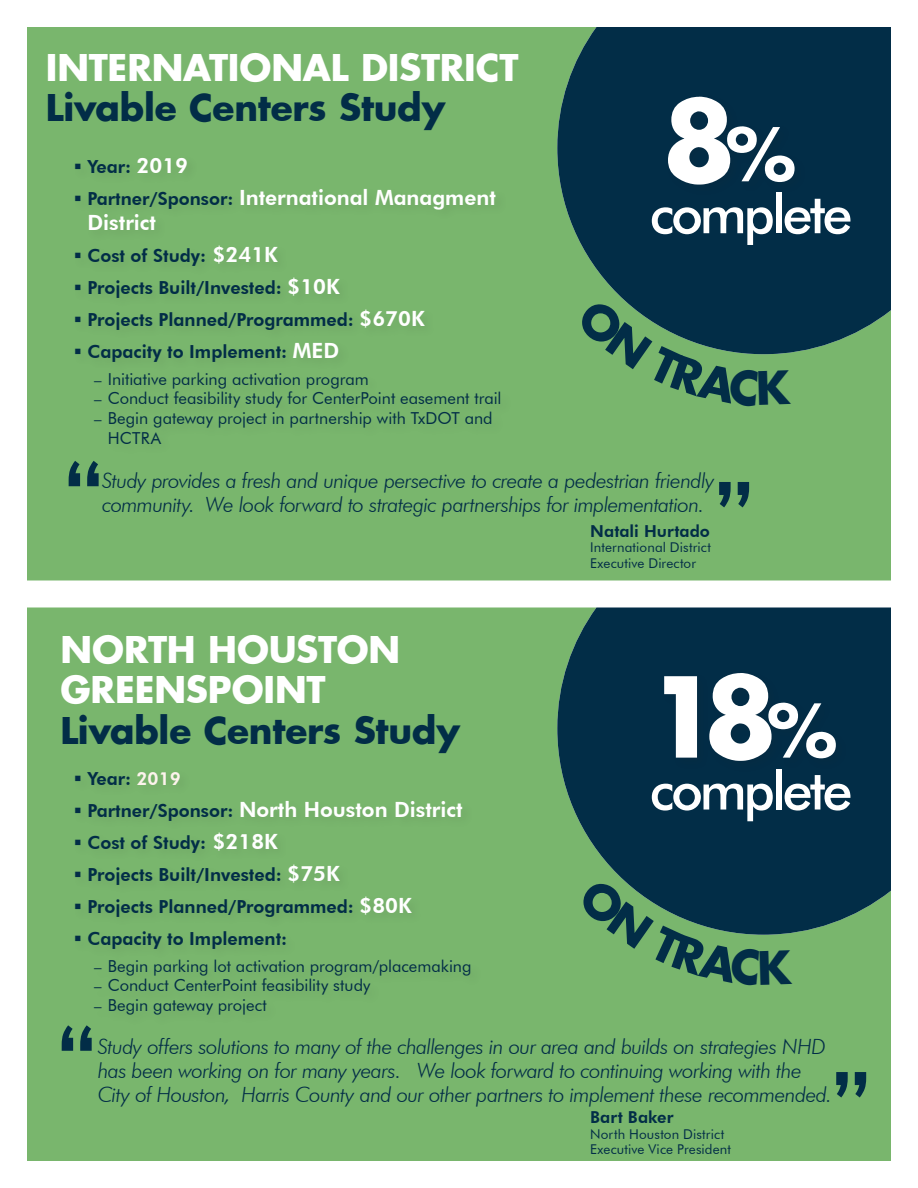
<style>
.page{position:relative;width:918px;height:1188px;background:#fff}
.page>*{position:absolute;margin:0;border:0;box-sizing:border-box;transform-origin:0 0}
.t1{font:700 108px "Futura";color:#fff}
.t2{font:500 54px "Futura BT";letter-spacing:-.06em;color:#fff}
.t3{font:700 36px "Futura";letter-spacing:-.005em;color:#fff}
.t4{font:700 36px "Futura";letter-spacing:-.005em;color:#022d47}
.t5{font:italic 300 21px/24.2px "Futura BT";letter-spacing:-.03em;color:#022d47}
.t6{font:800 21px/25.2px "Futura BT";color:#fff}
.t7{font:800 18px "Futura BT";color:#022d47}
.t8{font:16.5px/19.8px "Futura BT";color:#022d47}
.t9{font:800 16.5px "Futura BT";letter-spacing:.005em;color:#022d47}
.t10{font:13.5px "Futura BT";letter-spacing:.01em;color:#022d47}
.s1{font-size:21px;color:#fff}
.s2{font-size:18px;color:#022d47}
.s3{font-size:15px}
.s4{font-size:72px}
.s5{color:#fdf3ed}
</style>
<div class="page">
<div style="left:27px;top:27px;width:864px;height:553px;background:#79b66d"></div>
<svg style="left:557px;top:27px;width:334px;height:327px;background:#0d394a"></svg>
<div style="left:27px;top:608px;width:864px;height:553px;background:#79b66d"></div>
<svg style="left:557px;top:608px;width:334px;height:327px;background:#0d3a4a"></svg>
<div style="left:72px;top:155px;width:441px;height:301px;background:#79b66d"></div>
<div style="left:665px;top:93px;width:142px;height:104px;background:#022c46"></div>
<div style="left:72px;top:770px;width:411px;height:257px;background:#79b66d"></div>
<div style="left:661px;top:669px;width:187px;height:105px;background:#022c46"></div>
<svg style="left:69px;top:461px;width:30px;height:25px"></svg>
<svg style="left:719px;top:482px;width:30px;height:25px"></svg>
<svg style="left:62px;top:1025px;width:30px;height:26px"></svg>
<svg style="left:836px;top:1072px;width:30px;height:26px"></svg>
<svg style="left:575px;top:297px;width:216px;height:109px;background:#548c61"></svg>
<svg style="left:576px;top:876px;width:217px;height:110px;background:#538a61"></svg>
<p class="t3" style="left:46px;top:42px;width:474px">INTERNATIONAL DISTRICT</p>
<p class="t4" style="left:46px;top:83px;width:401px">Livable Centers Study</p>
<p class="t7" style="left:87px;top:156px;width:102px">Year: <span class="s1">2019</span></p>
<p class="t6" style="left:87px;top:185px;width:410px"><span class="s2">Partner/Sponsor:</span> International Managment<br>District</p>
<p class="t7" style="left:87px;top:245px;width:192px">Cost of Study: <span class="s1">$241K</span></p>
<p class="t7" style="left:87px;top:277px;width:254px">Projects Built/Invested: <span class="s1">$10K</span></p>
<p class="t7" style="left:87px;top:309px;width:339px">Projects Planned/Programmed: <span class="s1">$670K</span></p>
<p class="t7" style="left:87px;top:341px;width:253px">Capacity to Implement: <span class="s1">MED</span></p>
<p class="t8" style="left:94px;top:369px;width:276px"><span class="s3">–</span> Initiative parking activation program</p>
<p class="t8" style="left:94px;top:388px;width:409px"><span class="s3">–</span> Conduct feasibility study for CenterPoint easement trail</p>
<p class="t8" style="left:108px;top:408px;width:387px;text-indent:-14px"><span class="s3">–</span> Begin gateway project in partnership with TxDOT and<br>HCTRA</p>
<p class="t1" style="left:662px;top:66px;width:135px">8<span class="s4">%</span></p>
<p class="t2" style="left:650px;top:181px;width:204px">complete</p>
<p class="t5" style="left:102px;top:468px;width:614px">Study provides a fresh and unique persective to create a pedestrian friendly community. We look forward to strategic partnerships for implementation.</p>
<p class="t3" style="left:60px;top:624px;width:341px">NORTH HOUSTON</p>
<p class="t3" style="left:60px;top:665px;width:267px">GREENSPOINT</p>
<p class="t4" style="left:60px;top:705px;width:401px">Livable Centers Study</p>
<p class="t7" style="left:87px;top:768px;width:95px">Year: <span class="s5">2019</span></p>
<p class="t6" style="left:87px;top:797px;width:377px"><span class="s2">Partner/Sponsor:</span> North Houston District</p>
<p class="t7" style="left:87px;top:832px;width:192px">Cost of Study: <span class="s1">$218K</span></p>
<p class="t7" style="left:87px;top:864px;width:254px">Projects Built/Invested: <span class="s1">$75K</span></p>
<p class="t7" style="left:87px;top:896px;width:326px">Projects Planned/Programmed: <span class="s1">$80K</span></p>
<p class="t7" style="left:87px;top:928px;width:201px">Capacity to Implement:</p>
<p class="t8" style="left:94px;top:956px;width:379px"><span class="s3">–</span> Begin parking lot activation program/placemaking</p>
<p class="t8" style="left:94px;top:976px;width:278px"><span class="s3">–</span> Conduct CenterPoint feasibility study</p>
<p class="t8" style="left:94px;top:995px;width:174px"><span class="s3">–</span> Begin gateway project</p>
<p class="t9" style="left:590px;top:521px;width:121px">Natali Hurtado</p>
<p class="t10" style="left:590px;top:539px;width:122px">International District</p>
<p class="t10" style="left:590px;top:555px;width:107px">Executive Director</p>
<p class="t1" style="left:647px;top:642px;width:192px">18<span class="s4">%</span></p>
<p class="t2" style="left:650px;top:758px;width:204px">complete</p>
<p class="t5" style="left:98px;top:1034px;width:736px">Study offers solutions to many of the challenges in our area and builds on strategies NHD has been working on for many years. We look forward to continuing working with the<br>City of Houston, Harris County and our other partners to implement these recommended.</p>
<p class="t9" style="left:590px;top:1107px;width:85px">Bart Baker</p>
<p class="t10" style="left:590px;top:1126px;width:136px">North Houston District</p>
<p class="t10" style="left:590px;top:1141px;width:142px">Executive Vice President</p>
</div>
